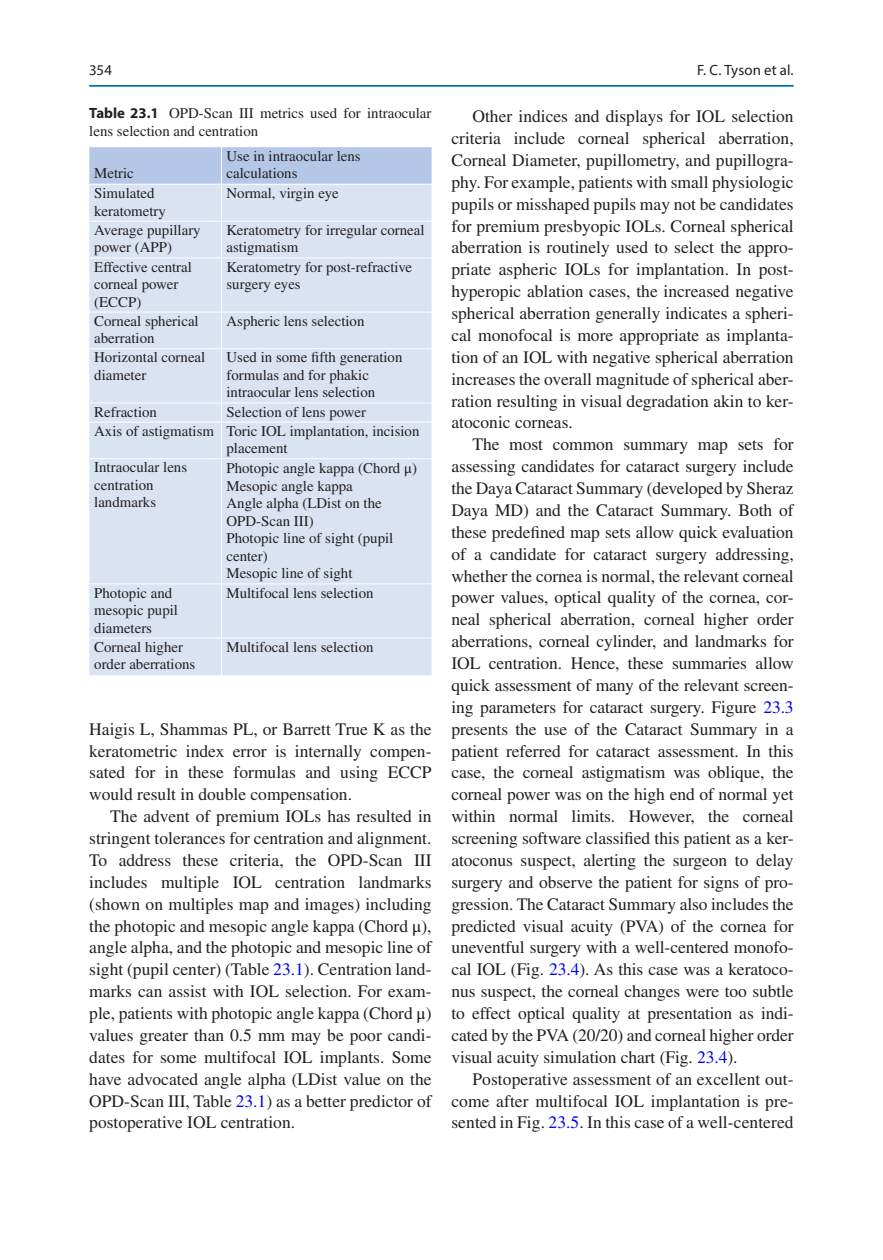
<style>
.page{position:relative;width:883px;height:1260px;background:#fff}
.page>*{position:absolute;margin:0;border:0;box-sizing:border-box;transform-origin:0 0}
.t1{font:17.5px/21.9px "Times LT Std";color:#231f20;text-align:justify}
.t2{font:14.88px/17.5px "Times LT Std";color:#231f20}
.t3{font:14.88px "Myriad Pro";letter-spacing:.005em;color:#231f20}
.s1{font-family:"Myriad Pro";font-weight:700}
.s2{font-family:"STIX General"}
.s3{color:#0000fa}
</style>
<div class="page">
<div style="left:89px;top:147px;width:343px;height:37px;background:#b5c7e6"></div>
<div style="left:89px;top:185px;width:343px;height:490px;background:#d9e3f2"></div>
<hr style="left:221px;top:147px;width:1px;height:37px;background:#fff">
<hr style="left:221px;top:185px;width:1px;height:36px;background:#fff">
<hr style="left:89px;top:221px;width:133px;height:1px;background:#fff">
<hr style="left:222px;top:221px;width:210px;height:1px;background:#fff">
<hr style="left:221px;top:222px;width:1px;height:35px;background:#fff">
<hr style="left:89px;top:257px;width:133px;height:1px;background:#fff">
<hr style="left:222px;top:257px;width:210px;height:1px;background:#fff">
<hr style="left:221px;top:258px;width:1px;height:54px;background:#fff">
<hr style="left:89px;top:312px;width:133px;height:1px;background:#fff">
<hr style="left:222px;top:312px;width:210px;height:1px;background:#fff">
<hr style="left:221px;top:312px;width:1px;height:36px;background:#fff">
<hr style="left:89px;top:348px;width:133px;height:1px;background:#fff">
<hr style="left:222px;top:348px;width:210px;height:1px;background:#fff">
<hr style="left:221px;top:349px;width:1px;height:53px;background:#fff">
<hr style="left:89px;top:402px;width:133px;height:1px;background:#fff">
<hr style="left:222px;top:402px;width:210px;height:1px;background:#fff">
<svg style="left:221px;top:403px;width:1px;height:19px"></svg>
<hr style="left:89px;top:422px;width:133px;height:1px;background:#fff">
<hr style="left:222px;top:422px;width:210px;height:1px;background:#fff">
<hr style="left:221px;top:423px;width:1px;height:35px;background:#fff">
<hr style="left:89px;top:458px;width:133px;height:1px;background:#fff">
<hr style="left:222px;top:458px;width:210px;height:1px;background:#fff">
<hr style="left:221px;top:459px;width:1px;height:124px;background:#fff">
<hr style="left:89px;top:583px;width:133px;height:1px;background:#fff">
<hr style="left:222px;top:583px;width:210px;height:1px;background:#fff">
<hr style="left:221px;top:584px;width:1px;height:54px;background:#fff">
<hr style="left:222px;top:638px;width:210px;height:1px;background:#fff">
<hr style="left:89px;top:638px;width:133px;height:1px;background:#fff">
<hr style="left:221px;top:639px;width:1px;height:36px;background:#fff">
<hr style="left:89px;top:85px;width:705px;height:2px;background:#0073bc">
<p class="t3" style="left:89px;top:61px;width:24px">354</p>
<p class="t2" style="left:89px;top:104px;width:344px"><span class="s1">Table 23.1</span> OPD-Scan III metrics used for intraocular lens selection and centration</p>
<p class="t2" style="left:94px;top:165px;width:41px">Metric</p>
<p class="t2" style="left:226px;top:147px;width:136px">Use in intraocular lens calculations</p>
<p class="t2" style="left:94px;top:184px;width:73px">Simulated keratometry</p>
<p class="t2" style="left:226px;top:184px;width:114px">Normal, virgin eye</p>
<p class="t2" style="left:94px;top:221px;width:108px">Average pupillary power (APP)</p>
<p class="t2" style="left:226px;top:221px;width:200px">Keratometry for irregular corneal astigmatism</p>
<p class="t2" style="left:94px;top:258px;width:99px">Effective central corneal power (ECCP)</p>
<p class="t2" style="left:226px;top:258px;width:187px">Keratometry for post-refractive surgery eyes</p>
<p class="t2" style="left:94px;top:312px;width:106px">Corneal spherical aberration</p>
<p class="t2" style="left:226px;top:312px;width:139px">Aspheric lens selection</p>
<p class="t2" style="left:94px;top:349px;width:113px">Horizontal corneal diameter</p>
<p class="t2" style="left:226px;top:349px;width:178px">Used in some fifth generation formulas and for phakic intraocular lens selection</p>
<p class="t2" style="left:94px;top:403px;width:64px">Refraction</p>
<p class="t2" style="left:94px;top:402px;width:327px;line-height:19.2px;text-indent:132px">Selection of lens power<br>Axis of astigmatism Toric IOL implantation, incision</p>
<p class="t2" style="left:226px;top:440px;width:63px">placement</p>
<p class="t2" style="left:94px;top:459px;width:94px">Intraocular lens centration landmarks</p>
<p class="t2" style="left:226px;top:460px;width:192px">Photopic angle kappa (Chord <span class="s2">μ</span>)<br>Mesopic angle kappa<br>Angle alpha (LDist on the<br>OPD-Scan III)<br>Photopic line of sight (pupil center)<br>Mesopic line of sight</p>
<p class="t2" style="left:94px;top:584px;width:85px">Photopic and mesopic pupil diameters</p>
<p class="t2" style="left:226px;top:584px;width:149px">Multifocal lens selection</p>
<p class="t2" style="left:94px;top:638px;width:103px">Corneal higher order aberrations</p>
<p class="t2" style="left:226px;top:638px;width:149px">Multifocal lens selection</p>
<p class="t1" style="left:89px;top:718px;width:344px">Haigis L, Shammas PL, or Barrett True K as the keratometric index error is internally compen&shy;sated for in these formulas and using ECCP would result in double compensation.</p>
<p class="t1" style="left:89px;top:805px;width:344px;text-indent:21px">The advent of premium IOLs has resulted in stringent tolerances for centration and alignment.<br>To address these criteria, the OPD-Scan III includes multiple IOL centration landmarks (shown on multiples map and images) including the photopic and mesopic angle kappa (Chord <span class="s2">μ</span>), angle alpha, and the photopic and mesopic line of sight (pupil center) (Table <span class="s3">23.1</span>). Centration land&shy;marks can assist with IOL selection. For exam&shy;ple, patients with photopic angle kappa (Chord <span class="s2">μ</span>) values greater than 0.5 mm may be poor candi&shy;dates for some multifocal IOL implants. Some have advocated angle alpha (LDist value on the OPD-Scan III, Table <span class="s3">23.1</span>) as a better predictor of postoperative IOL centration.</p>
<p class="t3" style="left:697px;top:61px;width:98px">F. C. Tyson et al.</p>
<p class="t1" style="left:451px;top:105px;width:344px;text-indent:21px">Other indices and displays for IOL selection criteria include corneal spherical aberration, Corneal Diameter, pupillometry, and pupillogra&shy;phy. For example, patients with small physiologic pupils or misshaped pupils may not be candidates for premium presbyopic IOLs. Corneal spherical aberration is routinely used to select the appro&shy;priate aspheric IOLs for implantation. In post&shy;hyperopic ablation cases, the increased negative spherical aberration generally indicates a spheri&shy;cal monofocal is more appropriate as implanta&shy;tion of an IOL with negative spherical aberration increases the overall magnitude of spherical aber&shy;ration resulting in visual degradation akin to ker&shy;atoconic corneas.</p>
<p class="t1" style="left:451px;top:433px;width:344px;text-indent:21px">The most common summary map sets for assessing candidates for cataract surgery include the Daya Cataract Summary (developed by Sheraz Daya MD) and the Cataract Summary. Both of these predefined map sets allow quick evaluation of a candidate for cataract surgery addressing, whether the cornea is normal, the relevant corneal power values, optical quality of the cornea, cor&shy;neal spherical aberration, corneal higher order aberrations, corneal cylinder, and landmarks for IOL centration. Hence, these summaries allow quick assessment of many of the relevant screen&shy;ing parameters for cataract surgery. Figure <span class="s3">23.3 </span>presents the use of the Cataract Summary in a patient referred for cataract assessment. In this case, the corneal astigmatism was oblique, the corneal power was on the high end of normal yet within normal limits. However, the corneal screening software classified this patient as a ker&shy;atoconus suspect, alerting the surgeon to delay surgery and observe the patient for signs of pro&shy;gression. The Cataract Summary also includes the predicted visual acuity (PVA) of the cornea for uneventful surgery with a well-centered monofo&shy;cal IOL (Fig. <span class="s3">23.4</span>). As this case was a keratoco&shy;nus suspect, the corneal changes were too subtle to effect optical quality at presentation as indi&shy;cated by the PVA (20/20) and corneal higher order visual acuity simulation chart (Fig. <span class="s3">23.4</span>).</p>
<p class="t1" style="left:451px;top:1068px;width:344px;text-indent:21px">Postoperative assessment of an excellent out&shy;come after multifocal IOL implantation is pre&shy;sented in Fig. <span class="s3">23.5</span>. In this case of a well-centered</p>
</div>
